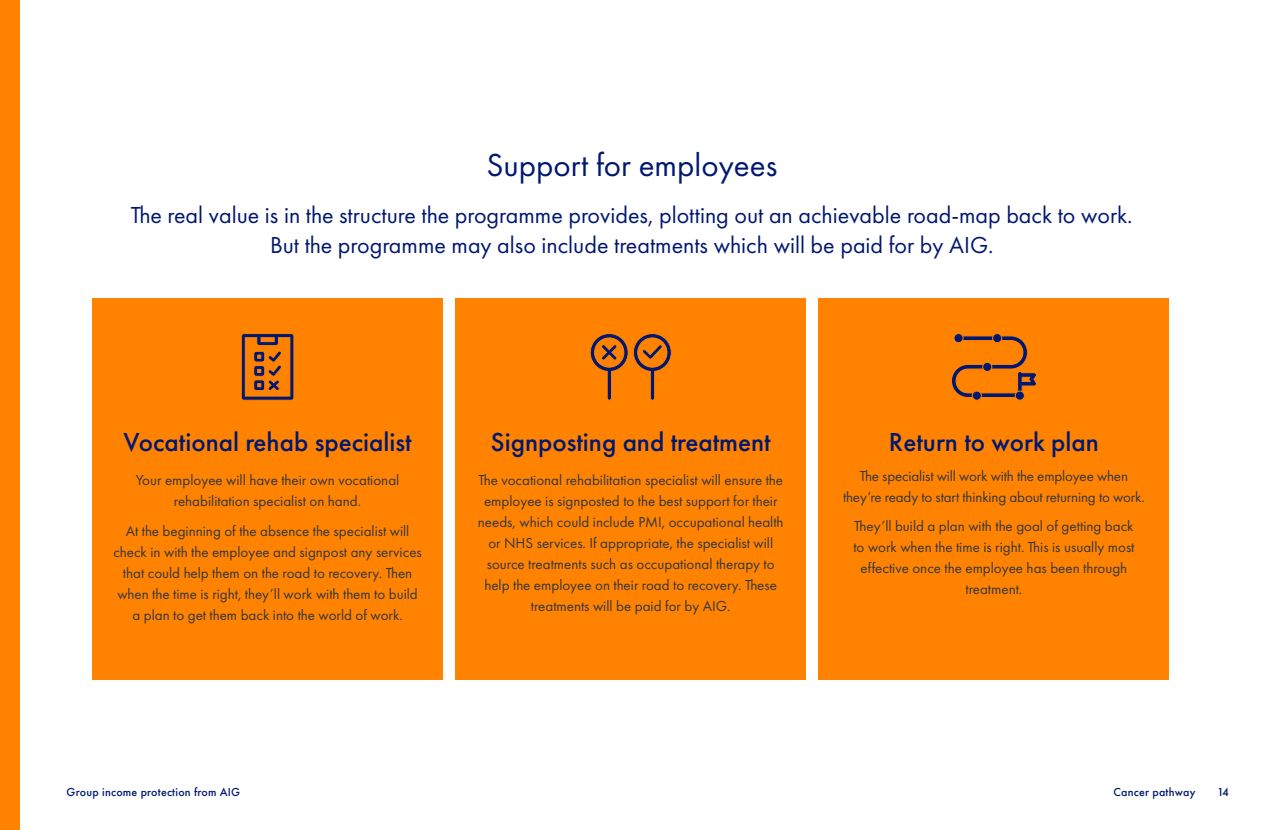
<style>
.page{position:relative;width:1263px;height:830px;background:#fff}
.page>*{position:absolute;margin:0;border:0;box-sizing:border-box;transform-origin:0 0}
.t1{font:33px "Futura PT";color:#001871}
.t2{font:500 27px "Futura PT";color:#001871}
.t3{font:24px/30px "Futura PT";color:#001871;text-align:center}
.t4{font:15px/21px "Futura PT";color:#343741;text-align:center}
.t5{font:500 12px "Futura PT";letter-spacing:.02em;color:#001871}
</style>
<div class="page">
<div style="left:92px;top:298px;width:351px;height:381px;background:#ff8200"></div>
<div style="left:455px;top:298px;width:351px;height:381px;background:#ff8200"></div>
<div style="left:818px;top:298px;width:351px;height:381px;background:#ff8200"></div>
<div style="left:0;top:0;width:20px;height:829px;background:#ff8200"></div>
<svg style="left:241px;top:333px;width:53px;height:67px"></svg>
<svg style="left:590px;top:333px;width:82px;height:67px"></svg>
<svg style="left:951px;top:336px;width:85px;height:62px"></svg>
<div style="left:1015px;top:391px;width:9px;height:9px;background:#001871;border-radius:50%"></div>
<div style="left:1015px;top:390px;width:10px;height:10px;border:1px solid #ff8200;border-radius:50%"></div>
<div style="left:954px;top:333px;width:9px;height:9px;background:#001871;border-radius:50%"></div>
<div style="left:954px;top:333px;width:9px;height:10px;border:1px solid #ff8200;border-radius:50%"></div>
<div style="left:993px;top:333px;width:9px;height:9px;background:#001871;border-radius:50%"></div>
<div style="left:992px;top:333px;width:10px;height:10px;border:1px solid #ff8200;border-radius:50%"></div>
<div style="left:983px;top:362px;width:9px;height:9px;background:#001871;border-radius:50%"></div>
<div style="left:982px;top:362px;width:10px;height:9px;border:1px solid #ff8200;border-radius:50%"></div>
<div style="left:972px;top:391px;width:9px;height:9px;background:#001871;border-radius:50%"></div>
<div style="left:972px;top:390px;width:10px;height:10px;border:1px solid #ff8200;border-radius:50%"></div>
<h1 class="t1" style="left:486px;top:146px;width:292px">Support for employees</h1>
<h3 class="t3" style="left:131px;top:200px;width:1003px">The real value is in the structure the programme provides, plotting out an achievable road-map back to work.<br>But the programme may also include treatments which will be paid for by AIG.</h3>
<h2 class="t2" style="left:124px;top:426px;width:289px">Vocational rehab specialist</h2>
<p class="t4" style="left:136px;top:469px;width:265px">Your employee will have their own vocational rehabilitation specialist on hand.</p>
<p class="t4" style="left:113px;top:519px;width:310px">At the beginning of the absence the specialist will check in with the employee and signpost any services that could help them on the road to recovery. Then when the time is right, they’ll work with them to build a plan to get them back into the world of work.</p>
<h2 class="t2" style="left:491px;top:426px;width:282px">Signposting and treatment</h2>
<p class="t4" style="left:478px;top:469px;width:307px">The vocational rehabilitation specialist will ensure the employee is signposted to the best support for their needs, which could include PMI, occupational health or NHS services. If appropriate, the specialist will source treatments such as occupational therapy to help the employee on their road to recovery. These treatments will be paid for by AIG.</p>
<h2 class="t2" style="left:889px;top:426px;width:211px">Return to work plan</h2>
<p class="t4" style="left:843px;top:465px;width:303px">The specialist will work with the employee when they’re ready to start thinking about returning to work.</p>
<p class="t4" style="left:853px;top:515px;width:283px">They’ll build a plan with the goal of getting back to work when the time is right. This is usually most effective once the employee has been through treatment.</p>
<p class="t5" style="left:67px;top:784px;width:175px">Group income protection from AIG</p>
<p class="t5" style="left:1113px;top:784px;width:83px">Cancer pathway</p>
<p class="t5" style="left:1217px;top:784px;width:13px">14</p>
</div>
